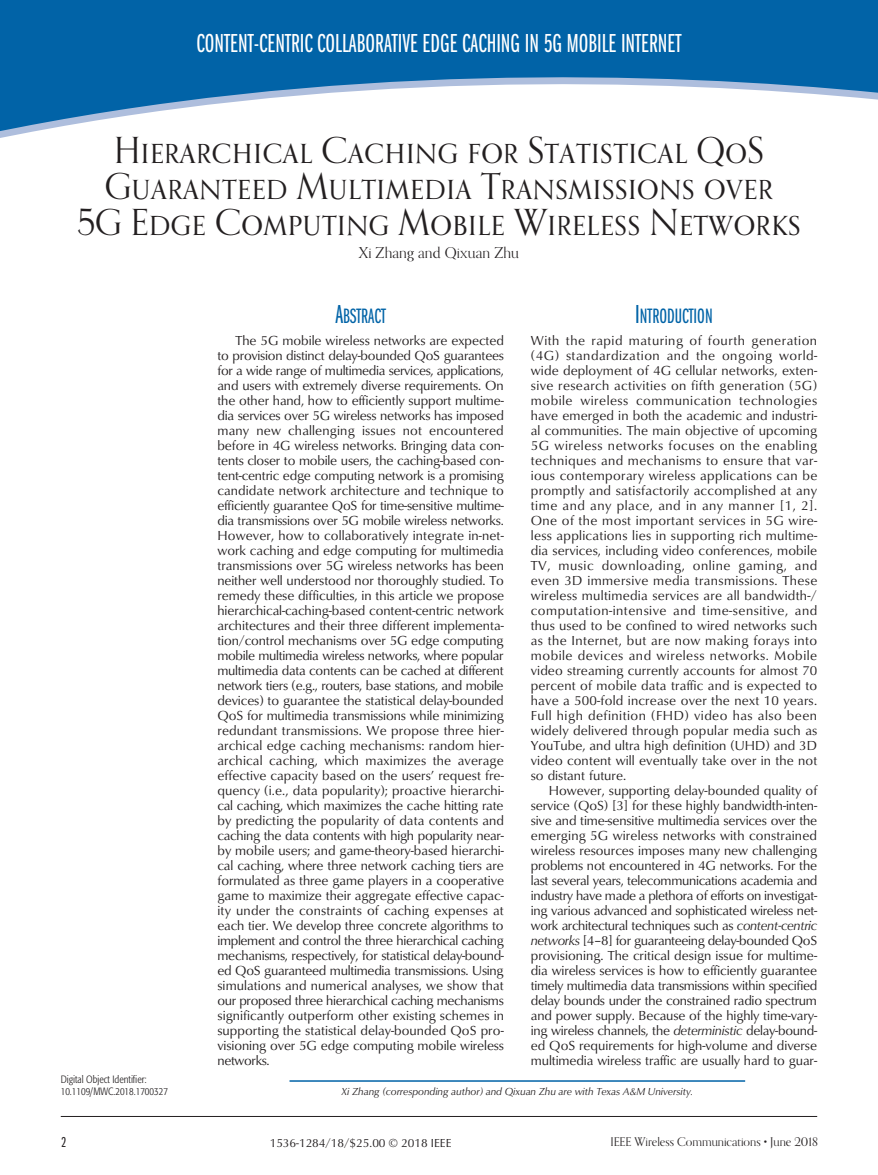
<style>
.page{position:relative;width:878px;height:1175px;background:#fff}
.page>*{position:absolute;margin:0;border:0;box-sizing:border-box;transform-origin:0 0}
.HEADER__Title{font:36px/36px "Orpheus Pro";color:#231f20;text-align:center}
.HEADER__Paper_Topic{font:27px "Franklin Gothic URW Ext Com D Boo";color:#fff}
.HEADER___2{font:21.6px "Franklin Gothic URW Ext Com D Boo SC800";color:#0163a7}
.HEADER__Byline{font:15px "Orpheus Pro";letter-spacing:.01em;color:#231f20}
.t1{font:15px "Franklin Gothic URW Ext Com D Boo";color:#231f20}
.TEXT__Body{font:13.5px/15px "Classico URW";letter-spacing:-.005em;color:#231f20;text-align:justify}
.TEXT__Body_No_Indent{font:13.5px/15px "Classico URW";letter-spacing:.01em;color:#231f20;text-align:justify}
.t2{font:12px "Orpheus Pro";color:#231f20}
.t3{font:12px "Classico URW";color:#231f20}
.TEXT__Footnotes_-_Au{font:italic 10.5px "Classico URW";color:#231f20}
.TEXT__DOI{font:300 condensed 10.5px "Formata";color:#231f20}
.s1{font-size:27px}
.s2{font-style:italic}
</style>
<div class="page">
<hr style="left:61px;top:1116px;width:756px;height:1px;background:#231f20">
<svg style="left:0;top:0;width:878px;height:134px;fill:#0163a7"></svg>
<hr style="left:289px;top:1080px;width:456px;height:1px;background:#0163a7">
<p class="HEADER__Paper_Topic" style="left:197px;top:29px;width:486px">CONTENT-CENTRIC COLLABORATIVE EDGE CACHING IN 5G MOBILE INTERNET</p>
<p class="HEADER__Title" style="left:77px;top:131px;width:725px">Hierarchical Caching for Statistical QoS<br>Guaranteed Multimedia Transmissions over<br>5G Edge Computing Mobile Wireless Networks</p>
<p class="TEXT__DOI" style="left:61px;top:1073px;width:87px">Digital Object Identifier:</p>
<p class="TEXT__DOI" style="left:61px;top:1085px;width:109px">10.1109/MWC.2018.1700327</p>
<p class="HEADER__Byline" style="left:359px;top:243px;width:162px">Xi Zhang and Qixuan Zhu</p>
<p class="HEADER___2" style="left:335px;top:304px;width:52px"><span class="s1">A</span>BSTRACT</p>
<p class="TEXT__Body" style="left:217px;top:332px;width:288px;text-indent:18px">The 5G mobile wireless networks are expected to provision distinct delay-bounded QoS guarantees for a wide range of multimedia services, applications, and users with extremely diverse requirements. On the other hand, how to efficiently support multime&shy;dia services over 5G wireless networks has imposed many new challenging issues not encountered before in 4G wireless networks. Bringing data con&shy;tents closer to mobile users, the caching-based con&shy;tent-centric edge computing network is a promising candidate network architecture and technique to efficiently guarantee QoS for time-sensitive multime&shy;dia transmissions over 5G mobile wireless networks.<br>However, how to collaboratively integrate in-net&shy;work caching and edge computing for multimedia transmissions over 5G wireless networks has been neither well understood nor thoroughly studied. To remedy these difficulties, in this article we propose hierarchical-caching-based content-centric network architectures and their three different implementa&shy;tion/control mechanisms over 5G edge computing mobile multimedia wireless networks, where popular multimedia data contents can be cached at different network tiers (e.g., routers, base stations, and mobile devices) to guarantee the statistical delay-bounded QoS for multimedia transmissions while minimizing redundant transmissions. We propose three hier&shy;archical edge caching mechanisms: random hier&shy;archical caching, which maximizes the average effective capacity based on the users’ request fre&shy;quency (i.e., data popularity); proactive hierarchi&shy;cal caching, which maximizes the cache hitting rate by predicting the popularity of data contents and caching the data contents with high popularity near&shy;by mobile users; and game-theory-based hierarchi&shy;cal caching, where three network caching tiers are formulated as three game players in a cooperative game to maximize their aggregate effective capac&shy;ity under the constraints of caching expenses at each tier. We develop three concrete algorithms to implement and control the three hierarchical caching mechanisms, respectively, for statistical delay-bound&shy;ed QoS guaranteed multimedia transmissions. Using simulations and numerical analyses, we show that our proposed three hierarchical caching mechanisms significantly outperform other existing schemes in supporting the statistical delay-bounded QoS pro&shy;visioning over 5G edge computing mobile wireless networks.</p>
<p class="HEADER___2" style="left:635px;top:304px;width:79px"><span class="s1">I</span>NTRODUCTION</p>
<p class="TEXT__Body_No_Indent" style="left:531px;top:332px;width:288px">With the rapid maturing of fourth generation (4G) standardization and the ongoing world&shy;wide deployment of 4G cellular networks, exten&shy;sive research activities on fifth generation (5G) mobile wireless communication technologies have emerged in both the academic and industri&shy;al communities. The main objective of upcoming 5G wireless networks focuses on the enabling techniques and mechanisms to ensure that var&shy;ious contemporary wireless applications can be promptly and satisfactorily accomplished at any time and any place, and in any manner [1, 2].<br>One of the most important services in 5G wire&shy;less applications lies in supporting rich multime&shy;dia services, including video conferences, mobile TV, music downloading, online gaming, and even 3D immersive media transmissions. These wireless multimedia services are all bandwidth-/ computation-intensive and time-sensitive, and thus used to be confined to wired networks such as the Internet, but are now making forays into mobile devices and wireless networks. Mobile video streaming currently accounts for almost 70 percent of mobile data traffic and is expected to have a 500-fold increase over the next 10 years.<br>Full high definition (FHD) video has also been widely delivered through popular media such as YouTube, and ultra high definition (UHD) and 3D video content will eventually take over in the not so distant future.</p>
<p class="TEXT__Body" style="left:531px;top:782px;width:288px;text-indent:18px">However, supporting delay-bounded quality of service (QoS) [3] for these highly bandwidth-inten&shy;sive and time-sensitive multimedia services over the emerging 5G wireless networks with constrained wireless resources imposes many new challenging problems not encountered in 4G networks. For the last several years, telecommunications academia and industry have made a plethora of efforts on investigat&shy;ing various advanced and sophisticated wireless net&shy;work architectural techniques such as <span class="s2">content-centric networks</span> [4–8] for guaranteeing delay-bounded QoS provisioning. The critical design issue for multime&shy;dia wireless services is how to efficiently guarantee timely multimedia data transmissions within specified delay bounds under the constrained radio spectrum and power supply. Because of the highly time-vary&shy;ing wireless channels, the <span class="s2">deterministic</span> delay-bound&shy;ed QoS requirements for high-volume and diverse multimedia wireless traffic are usually hard to guar-</p>
<p class="TEXT__Footnotes_-_Au" style="left:341px;top:1083px;width:353px">Xi Zhang (corresponding author) and Qixuan Zhu are with Texas A&amp;M University.</p>
<p class="t1" style="left:62px;top:1134px;width:6px">2</p>
<p class="t3" style="left:270px;top:1133px;width:183px">1536-1284/18/$25.00 © 2018 IEEE</p>
<p class="t2" style="left:610px;top:1134px;width:209px">IEEE Wireless Communications • June 2018</p>
</div>
